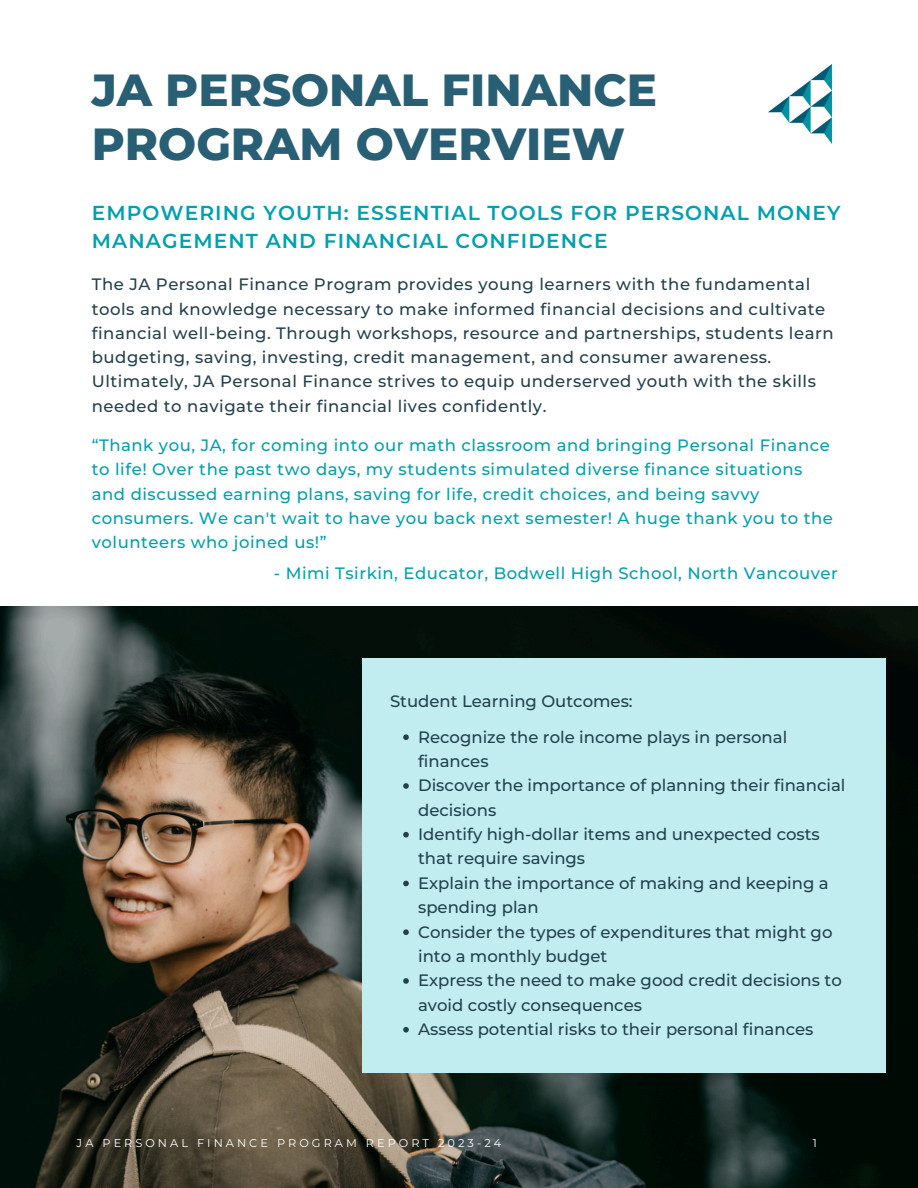
<style>
.page{position:relative;width:918px;height:1188px;background:#fff}
.page>*{position:absolute;margin:0;border:0;box-sizing:border-box;transform-origin:0 0}
.t1{font:800 45px/54px "Montserrat";color:#285f74}
.t2{font:600 20.25px/28.2px "Montserrat";letter-spacing:.055em;color:#00a0af}
.t3{font:500 16.5px/24.5px "Montserrat";color:#22404d}
.t4{font:500 16.5px/24.3px "Montserrat";letter-spacing:.03em;color:#22404d}
.t5{font:500 16.5px/24.3px "Montserrat";letter-spacing:.03em;color:#00a0af}
.t6{font:11.25px "Montserrat";letter-spacing:.27em;color:#fff}
</style>
<div class="page">
<img style="left:769px;top:64px;width:64px;height:80px">
<img style="left:0;top:607px;width:918px;height:581px">
<div style="left:362px;top:658px;width:524px;height:415px;background:#c2edf0"></div>
<svg style="left:403px;top:734px;width:6px;height:6px"></svg>
<svg style="left:403px;top:783px;width:6px;height:6px"></svg>
<svg style="left:403px;top:832px;width:6px;height:6px"></svg>
<svg style="left:403px;top:881px;width:6px;height:5px"></svg>
<svg style="left:403px;top:929px;width:6px;height:6px"></svg>
<svg style="left:403px;top:978px;width:6px;height:6px"></svg>
<svg style="left:403px;top:1027px;width:6px;height:6px"></svg>
<h3 class="t1" style="left:92px;top:63px;width:567px">JA PERSONAL FINANCE<br>PROGRAM OVERVIEW</h3>
<h3 class="t2" style="left:92px;top:199px;width:750px">EMPOWERING YOUTH: ESSENTIAL TOOLS FOR PERSONAL MONEY<br>MANAGEMENT AND FINANCIAL CONFIDENCE</h3>
<p class="t4" style="left:92px;top:272px;width:743px">The JA Personal Finance Program provides young learners with the fundamental tools and knowledge necessary to make informed financial decisions and cultivate financial well-being. Through workshops, resource and partnerships, students learn budgeting, saving, investing, credit management, and consumer awareness.<br>Ultimately, JA Personal Finance strives to equip underserved youth with the skills needed to navigate their financial lives confidently.</p>
<h2 class="t5" style="left:92px;top:433px;width:743px">“Thank you, JA, for coming into our math classroom and bringing Personal Finance to life! Over the past two days, my students simulated diverse finance situations and discussed earning plans, saving for life, credit choices, and being savvy consumers. We can't wait to have you back next semester! A huge thank you to the volunteers who joined us!”</h2>
<h3 class="t5" style="left:274px;top:561px;width:565px">- Mimi Tsirkin, Educator, Bodwell High School, North Vancouver</h3>
<p class="t3" style="left:390px;top:689px;width:244px">Student Learning Outcomes:</p>
<p class="t3" style="left:418px;top:724px;width:371px">Recognize the role income plays in personal finances</p>
<p class="t3" style="left:418px;top:773px;width:429px">Discover the importance of planning their financial decisions</p>
<p class="t3" style="left:418px;top:822px;width:403px">Identify high-dollar items and unexpected costs that require savings</p>
<p class="t3" style="left:418px;top:871px;width:412px">Explain the importance of making and keeping a spending plan</p>
<p class="t3" style="left:418px;top:919px;width:416px">Consider the types of expenditures that might go into a monthly budget</p>
<p class="t3" style="left:418px;top:968px;width:425px">Express the need to make good credit decisions to avoid costly consequences</p>
<p class="t3" style="left:418px;top:1017px;width:397px">Assess potential risks to their personal finances</p>
<h3 class="t6" style="left:77px;top:1136px;width:426px">JA PERSONAL FINANCE PROGRAM REPORT 2023-24</h3>
<p class="t6" style="left:813px;top:1136px;width:6px">1</p>
</div>
